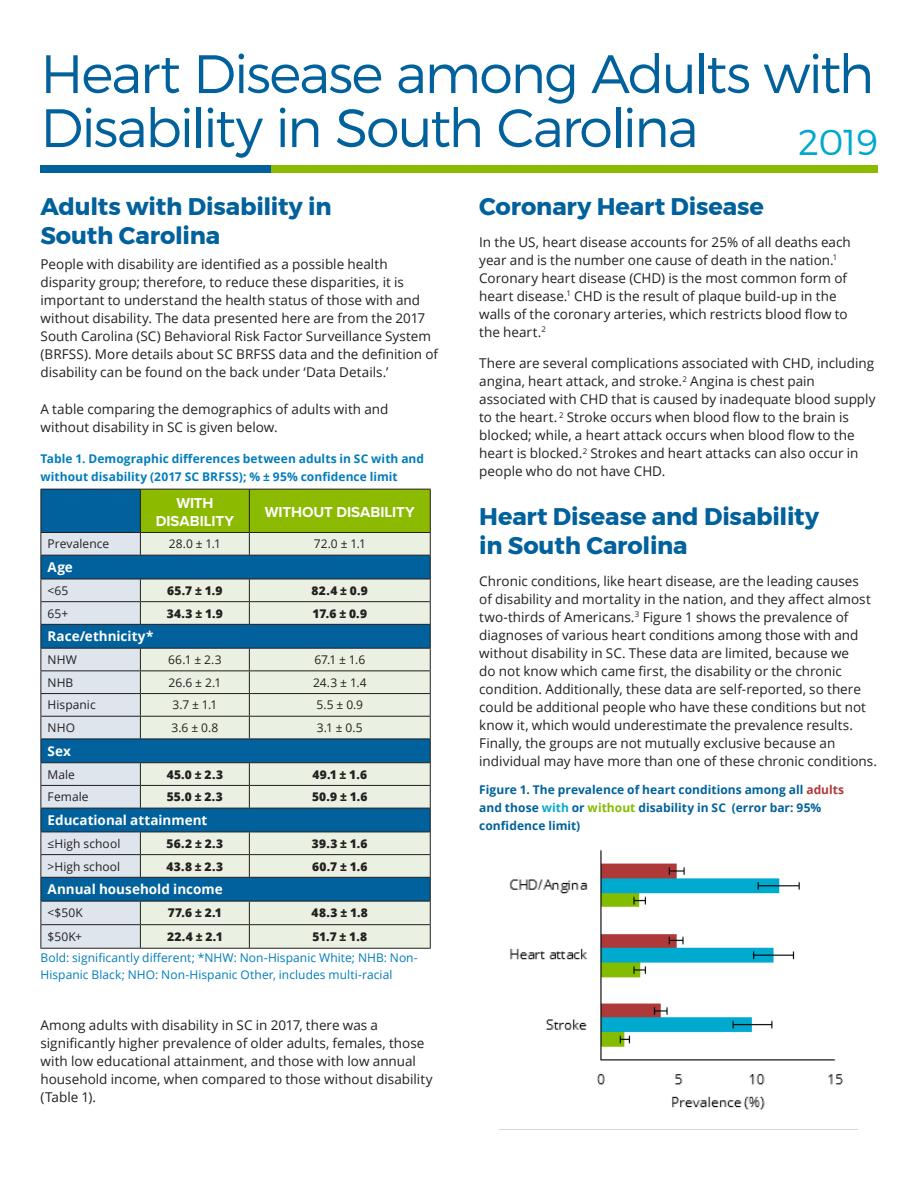
<style>
.page{position:relative;width:918px;height:1188px;background:#fff}
.page>*{position:absolute;margin:0;border:0;box-sizing:border-box;transform-origin:0 0}
.t1{font:300 54px/54px "Montserrat";letter-spacing:-.04em;color:#00619c}
.Headers_2{font:300 36px "Montserrat";color:#00a7cf}
.Headers_1{font:700 24px/28.8px "Montserrat";letter-spacing:-.005em;color:#00619c}
.Table_Headers_2{font:700 15px/18px "Proxima Nova";color:#fff;text-align:center}
.body{font:13.5px/18px "Open Sans";color:#231f20}
.Table_Text_1{font:700 13.5px "Open Sans";color:#fff}
.Table_Text_1-2{font:12px "Open Sans";letter-spacing:.005em;color:#231f20}
.Table_Text_1-3{font:800 12px "Open Sans";letter-spacing:.025em;color:#231f20}
.body-2{font:700 12px/18px "Open Sans";letter-spacing:.005em;color:#00619c}
.Headers_2-2{font:12px/16.5px "Open Sans";letter-spacing:.005em;color:#007dbb}
.body-3{font:700 12px/18px "Open Sans";letter-spacing:.005em;color:#007dbb}
.s1{color:#af3939}
.s2{color:#00aace}
.s3{color:#83bc00}
</style>
<div class="page">
<div style="left:40px;top:165px;width:231px;height:7px;background:#00619c"></div>
<div style="left:271px;top:165px;width:607px;height:7px;background:#8bba00"></div>
<svg style="left:40px;top:489px;width:391px;height:459px;background:#98b9b7"></svg>
<hr style="left:40px;top:948px;width:100px;height:1px;background:#231f20">
<hr style="left:140px;top:948px;width:109px;height:1px;background:#231f20">
<hr style="left:249px;top:948px;width:182px;height:1px;background:#231f20">
<img style="left:509px;top:849px;width:334px;height:261px">
<p class="t1" style="left:40px;top:46px;width:835px">Heart Disease among Adults with<br>Disability in South Carolina</p>
<p class="Headers_1" style="left:479px;top:192px;width:286px">Coronary Heart Disease</p>
<p class="body" style="left:479px;top:233px;width:373px">In the US, heart disease accounts for 25% of all deaths each year and is the number one cause of death in the nation.<sup>1<br></sup>Coronary heart disease (CHD) is the most common form of heart disease.<sup>1</sup> CHD is the result of plaque build-up in the walls of the coronary arteries, which restricts blood flow to the heart.<sup>2</sup></p>
<p class="body" style="left:479px;top:354px;width:398px">There are several complications associated with CHD, including angina, heart attack, and stroke.<sup>2</sup> Angina is chest pain associated with CHD that is caused by inadequate blood supply to the heart. <sup>2</sup> Stroke occurs when blood flow to the brain is blocked; while, a heart attack occurs when blood flow to the heart is blocked.<sup>2</sup> Strokes and heart attacks can also occur in people who do not have CHD.</p>
<p class="Headers_1" style="left:479px;top:502px;width:341px">Heart Disease and Disability in South Carolina</p>
<p class="body" style="left:479px;top:571px;width:399px">Chronic conditions, like heart disease, are the leading causes<br>of disability and mortality in the nation, and they affect almost two-thirds of Americans.<sup>3</sup> Figure 1 shows the prevalence of diagnoses of various heart conditions among those with and without disability in SC. These data are limited, because we<br>do not know which came first, the disability or the chronic condition. Additionally, these data are self-reported, so there could be additional people who have these conditions but not know it, which would underestimate the prevalence results.<br>Finally, the groups are not mutually exclusive because an individual may have more than one of these chronic conditions.</p>
<p class="Headers_2" style="left:798px;top:120px;width:81px">2019</p>
<p class="Headers_1" style="left:40px;top:192px;width:293px">Adults with Disability in<br>South Carolina</p>
<p class="body" style="left:41px;top:255px;width:399px">People with disability are identified as a possible health disparity group; therefore, to reduce these disparities, it is important to understand the health status of those with and without disability. The data presented here are from the 2017<br>South Carolina (SC) Behavioral Risk Factor Surveillance System (BRFSS). More details about SC BRFSS data and the definition of disability can be found on the back under ‘Data Details.’</p>
<p class="body" style="left:40px;top:399px;width:350px">A table comparing the demographics of adults with and without disability in SC is given below.</p>
<p class="body-3" style="left:40px;top:449px;width:385px">Table 1. Demographic differences between adults in SC with and without disability (2017 SC BRFSS); % ± 95% confidence limit</p>
<p class="Table_Headers_2" style="left:156px;top:493px;width:80px">WITH<br>DISABILITY</p>
<p class="Table_Headers_2" style="left:265px;top:502px;width:151px">WITHOUT DISABILITY</p>
<p class="Table_Text_1-2" style="left:48px;top:536px;width:63px">Prevalence</p>
<p class="Table_Text_1-2" style="left:169px;top:536px;width:54px">28.0 ± 1.1</p>
<p class="Table_Text_1-2" style="left:314px;top:536px;width:54px">72.0 ± 1.1</p>
<p class="Table_Text_1" style="left:48px;top:558px;width:27px">Age</p>
<p class="Table_Text_1-2" style="left:48px;top:582px;width:22px">&lt;65</p>
<p class="Table_Text_1-3" style="left:167px;top:581px;width:57px">65.7 ± 1.9</p>
<p class="Table_Text_1-3" style="left:312px;top:581px;width:58px">82.4 ± 0.9</p>
<p class="Table_Text_1-2" style="left:48px;top:605px;width:22px">65+</p>
<p class="Table_Text_1-3" style="left:167px;top:604px;width:58px">34.3 ± 1.9</p>
<p class="Table_Text_1-3" style="left:313px;top:604px;width:56px">17.6 ± 0.9</p>
<p class="Table_Text_1" style="left:48px;top:627px;width:107px">Race/ethnicity*</p>
<p class="Table_Text_1-2" style="left:48px;top:652px;width:31px">NHW</p>
<p class="Table_Text_1-2" style="left:168px;top:652px;width:55px">66.1 ± 2.3</p>
<p class="Table_Text_1-2" style="left:314px;top:652px;width:52px">67.1 ± 1.6</p>
<p class="Table_Text_1-2" style="left:48px;top:674px;width:27px">NHB</p>
<p class="Table_Text_1-2" style="left:169px;top:674px;width:54px">26.6 ± 2.1</p>
<p class="Table_Text_1-2" style="left:313px;top:674px;width:55px">24.3 ± 1.4</p>
<p class="Table_Text_1-2" style="left:48px;top:697px;width:50px">Hispanic</p>
<p class="Table_Text_1-2" style="left:172px;top:697px;width:46px">3.7 ± 1.1</p>
<p class="Table_Text_1-2" style="left:316px;top:697px;width:48px">5.5 ± 0.9</p>
<p class="Table_Text_1-2" style="left:48px;top:720px;width:29px">NHO</p>
<p class="Table_Text_1-2" style="left:171px;top:720px;width:48px">3.6 ± 0.8</p>
<p class="Table_Text_1-2" style="left:317px;top:720px;width:48px">3.1 ± 0.5</p>
<p class="Table_Text_1" style="left:48px;top:742px;width:25px">Sex</p>
<p class="Table_Text_1-2" style="left:48px;top:766px;width:29px">Male</p>
<p class="Table_Text_1-3" style="left:167px;top:765px;width:58px">45.0 ± 2.3</p>
<p class="Table_Text_1-3" style="left:313px;top:765px;width:56px">49.1 ± 1.6</p>
<p class="Table_Text_1-2" style="left:48px;top:789px;width:43px">Female</p>
<p class="Table_Text_1-3" style="left:167px;top:788px;width:58px">55.0 ± 2.3</p>
<p class="Table_Text_1-3" style="left:312px;top:788px;width:57px">50.9 ± 1.6</p>
<p class="Table_Text_1" style="left:48px;top:811px;width:161px">Educational attainment</p>
<p class="Table_Text_1-2" style="left:48px;top:835px;width:74px">≤High school</p>
<p class="Table_Text_1-3" style="left:167px;top:834px;width:58px">56.2 ± 2.3</p>
<p class="Table_Text_1-3" style="left:312px;top:834px;width:57px">39.3 ± 1.6</p>
<p class="Table_Text_1-2" style="left:48px;top:858px;width:74px">&gt;High school</p>
<p class="Table_Text_1-3" style="left:167px;top:857px;width:58px">43.8 ± 2.3</p>
<p class="Table_Text_1-3" style="left:312px;top:857px;width:57px">60.7 ± 1.6</p>
<p class="Table_Text_1" style="left:48px;top:880px;width:177px">Annual household income</p>
<p class="Table_Text_1-2" style="left:48px;top:905px;width:37px">&lt;$50K</p>
<p class="Table_Text_1-3" style="left:168px;top:904px;width:56px">77.6 ± 2.1</p>
<p class="Table_Text_1-3" style="left:312px;top:904px;width:58px">48.3 ± 1.8</p>
<p class="Table_Text_1-2" style="left:48px;top:928px;width:36px">$50K+</p>
<p class="Table_Text_1-3" style="left:167px;top:928px;width:57px">22.4 ± 2.1</p>
<p class="Table_Text_1-3" style="left:312px;top:928px;width:56px">51.7 ± 1.8</p>
<p class="Headers_2-2" style="left:40px;top:949px;width:379px">Bold: significantly different; *NHW: Non-Hispanic White; NHB: Non-<br>Hispanic Black; NHO: Non-Hispanic Other, includes multi-racial</p>
<p class="body" style="left:40px;top:1016px;width:394px">Among adults with disability in SC in 2017, there was a significantly higher prevalence of older adults, females, those with low educational attainment, and those with low annual household income, when compared to those without disability (Table 1).</p>
<p class="body-2" style="left:479px;top:781px;width:367px">Figure 1. The prevalence of heart conditions among all <span class="s1">adults </span>and those <span class="s2">with</span> or <span class="s3">without</span> disability in SC (error bar: 95% confidence limit)</p>
</div>
